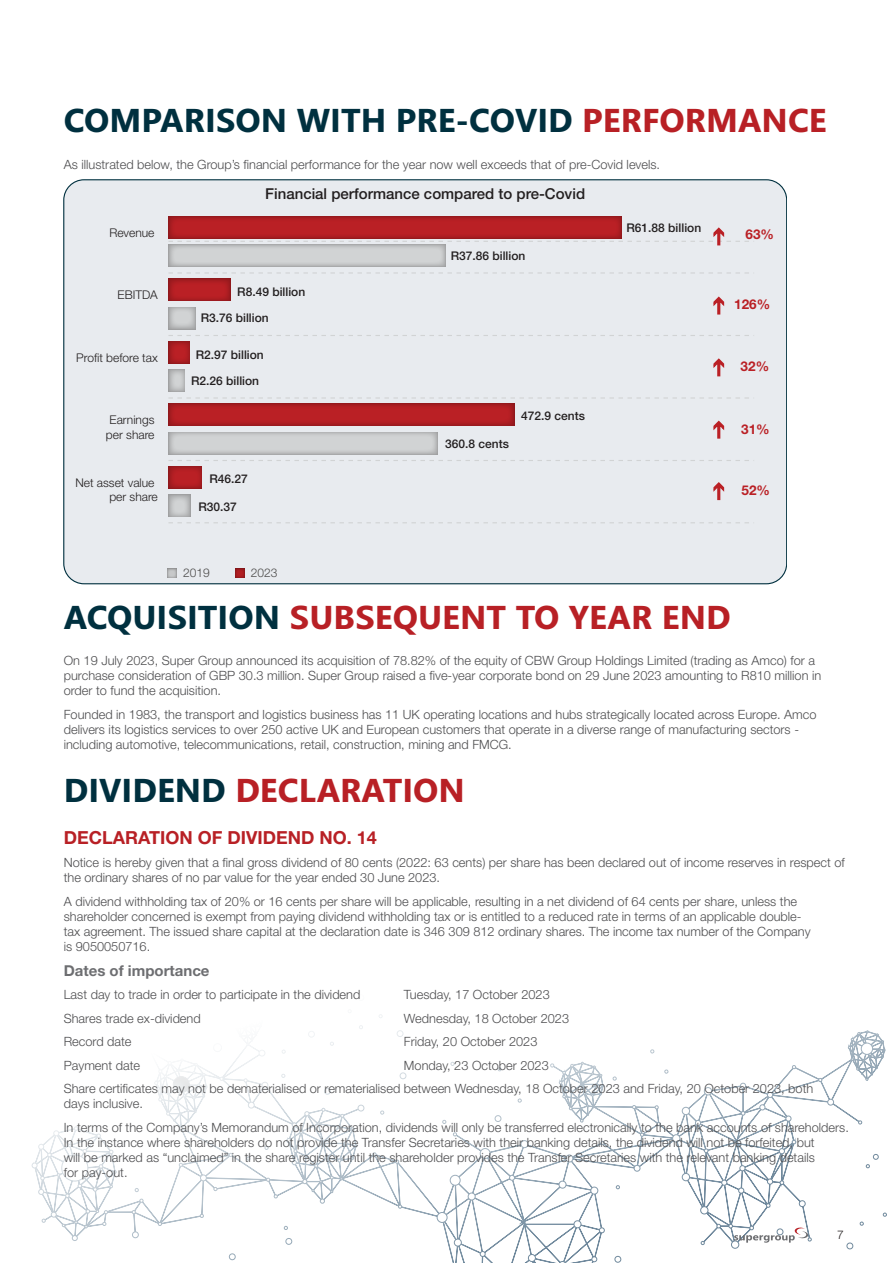
<style>
.page{position:relative;width:893px;height:1263px;background:#fff}
.page>*{position:absolute;margin:0;border:0;box-sizing:border-box;transform-origin:0 0}
.t1{font:700 33px "Segoe TVW01";color:#b82025}
.t2{font:700 33px "Segoe TVW01";color:#00303f}
.t3{font:700 18px "Helvetica Neue LT Std";color:#b82025}
.t4{font:500 15px "Helvetica Neue LT Std";color:#231f20}
.t5{font:700 15px "Helvetica Neue LT Std";color:#6d6e71}
.t6{font:700 13.5px "Helvetica Neue LT Std";color:#ba2025}
.t7{font:300 12.75px/15px "Helvetica Neue LT Std";color:#4d4d4f}
.t8{font:500 12px/25.8px "Helvetica Neue LT Std";color:#231f20}
.t9{font:300 12px/14.4px "Helvetica Neue LT Std";color:#231f20;text-align:right}
.t10{font:300 12px "Helvetica Neue LT Std";color:#4b4a49}
.s1{color:#b82025}
.s2{color:#00303f}
</style>
<div class="page">
<div style="left:31px;top:994px;width:7px;height:7px;border:1px solid #6c869a;border-radius:50%"></div>
<svg style="left:32px;top:994px;width:855px;height:269px"></svg>
<div style="left:64px;top:180px;width:723px;height:404px;background:#e8ebef;border-radius:20px"></div>
<svg style="left:168px;top:522px;width:581px;height:1px"></svg>
<svg style="left:168px;top:460px;width:586px;height:1px"></svg>
<svg style="left:169px;top:397px;width:580px;height:2px"></svg>
<svg style="left:168px;top:335px;width:586px;height:1px"></svg>
<svg style="left:169px;top:272px;width:580px;height:2px"></svg>
<div style="left:168px;top:216px;width:453px;height:23px;background:linear-gradient(to right,#b51f24,#b51f24)"></div>
<svg style="left:168px;top:279px;width:63px;height:22px"></svg>
<svg style="left:168px;top:341px;width:22px;height:23px"></svg>
<div style="left:168px;top:404px;width:347px;height:22px;background:linear-gradient(to bottom,#bb2025,#b01e23)"></div>
<svg style="left:168px;top:466px;width:34px;height:23px"></svg>
<div style="left:168px;top:244px;width:278px;height:23px;background:linear-gradient(to right,#cccecf,#cccecf)"></div>
<svg style="left:168px;top:307px;width:28px;height:22px"></svg>
<svg style="left:168px;top:369px;width:17px;height:23px"></svg>
<div style="left:168px;top:432px;width:270px;height:22px;background:linear-gradient(to bottom,#d0d2d3,#cacccd)"></div>
<svg style="left:168px;top:494px;width:23px;height:23px"></svg>
<svg style="left:167px;top:569px;width:10px;height:9px"></svg>
<div style="left:235px;top:569px;width:9px;height:9px;background:#ad1d21"></div>
<svg style="left:713px;top:482px;width:12px;height:19px"></svg>
<svg style="left:713px;top:420px;width:12px;height:19px"></svg>
<svg style="left:168px;top:226px;width:586px;height:20px"></svg>
<svg style="left:713px;top:358px;width:12px;height:19px"></svg>
<svg style="left:713px;top:296px;width:12px;height:19px"></svg>
<h1 class="t2" style="left:64px;top:103px;width:764px">COMPARISON WITH PRE-COVID <span class="s1">PERFORMANCE</span></h1>
<p class="t7" style="left:64px;top:156px;width:598px">As illustrated below, the Group’s financial performance for the year now well exceeds that of pre-Covid levels.</p>
<p class="t4" style="left:265px;top:184px;width:321px">Financial performance compared to pre-Covid</p>
<p class="t9" style="left:109px;top:225px;width:47px">Revenue</p>
<p class="t8" style="left:626px;top:215px;width:76px">R61.88 billion</p>
<p class="t6" style="left:745px;top:226px;width:30px">63%</p>
<p class="t8" style="left:451px;top:243px;width:76px">R37.86 billion</p>
<p class="t9" style="left:118px;top:288px;width:42px">EBITDA</p>
<p class="t9" style="left:76px;top:350px;width:83px">Profit before tax</p>
<p class="t8" style="left:201px;top:279px;width:106px;text-indent:37px">R8.49 billion<br>R3.76 billion</p>
<p class="t8" style="left:191px;top:342px;width:74px;text-align:center">R2.97 billion<br>R2.26 billion</p>
<p class="t6" style="left:734px;top:296px;width:38px">126%</p>
<p class="t6" style="left:741px;top:358px;width:30px">32%</p>
<p class="t9" style="left:106px;top:413px;width:50px;text-align:left">Earnings per share</p>
<p class="t8" style="left:445px;top:430px;width:65px">360.8 cents</p>
<p class="t8" style="left:521px;top:402px;width:65px">472.9 cents</p>
<p class="t6" style="left:741px;top:420px;width:30px">31%</p>
<p class="t9" style="left:75px;top:475px;width:84px">Net asset value per share</p>
<p class="t8" style="left:209px;top:465px;width:40px">R46.27</p>
<p class="t8" style="left:198px;top:493px;width:40px">R30.37</p>
<p class="t6" style="left:741px;top:482px;width:30px">52%</p>
<p class="t10" style="left:183px;top:566px;width:28px">2019</p>
<p class="t10" style="left:251px;top:566px;width:28px">2023</p>
<h1 class="t1" style="left:64px;top:599px;width:668px"><span class="s2">ACQUISITION</span> SUBSEQUENT TO YEAR END</h1>
<p class="t7" style="left:64px;top:653px;width:759px">On 19 July 2023, Super Group announced its acquisition of 78.82% of the equity of CBW Group Holdings Limited (trading as Amco) for a purchase consideration of GBP 30.3 million. Super Group raised a five-year corporate bond on 29 June 2023 amounting to R810 million in order to fund the acquisition.</p>
<p class="t7" style="left:64px;top:706px;width:754px">Founded in 1983, the transport and logistics business has 11 UK operating locations and hubs strategically located across Europe. Amco delivers its logistics services to over 250 active UK and European customers that operate in a diverse range of manufacturing sectors - including automotive, telecommunications, retail, construction, mining and FMCG.</p>
<h1 class="t1" style="left:64px;top:772px;width:403px"><span class="s2">DIVIDEND</span> DECLARATION</h1>
<h2 class="t3" style="left:64px;top:826px;width:315px">DECLARATION OF DIVIDEND NO. 14</h2>
<p class="t7" style="left:64px;top:855px;width:782px">Notice is hereby given that a final gross dividend of 80 cents (2022: 63 cents) per share has been declared out of income reserves in respect of the ordinary shares of no par value for the year ended 30 June 2023.</p>
<p class="t7" style="left:64px;top:893px;width:748px">A dividend withholding tax of 20% or 16 cents per share will be applicable, resulting in a net dividend of 64 cents per share, unless the shareholder concerned is exempt from paying dividend withholding tax or is entitled to a reduced rate in terms of an applicable double&shy;tax agreement. The issued share capital at the declaration date is 346 309 812 ordinary shares. The income tax number of the Company is 9050050716.</p>
<p class="t5" style="left:64px;top:961px;width:147px">Dates of importance</p>
<p class="t7" style="left:64px;top:987px;width:298px">Last day to trade in order to participate in the dividend</p>
<p class="t7" style="left:404px;top:987px;width:147px">Tuesday, 17 October 2023</p>
<p class="t7" style="left:64px;top:1011px;width:138px">Shares trade ex-dividend</p>
<p class="t7" style="left:404px;top:1011px;width:167px">Wednesday, 18 October 2023</p>
<p class="t7" style="left:64px;top:1034px;width:69px">Record date</p>
<p class="t7" style="left:404px;top:1034px;width:135px">Friday, 20 October 2023</p>
<p class="t7" style="left:64px;top:1058px;width:78px">Payment date</p>
<p class="t7" style="left:64px;top:1053px;width:751px;line-height:23.5px;text-indent:340px">Monday, 23 October 2023<br>Share certificates may not be dematerialised or rematerialised between Wednesday, 18 October 2023 and Friday, 20 October 2023, both</p>
<p class="t7" style="left:64px;top:1092px;width:787px;line-height:23.5px">days inclusive.<br>In terms of the Company’s Memorandum of Incorporation, dividends will only be transferred electronically to the bank accounts of shareholders.</p>
<p class="t7" style="left:64px;top:1134px;width:753px;text-align:justify">In the instance where shareholders do not provide the Transfer Secretaries with their banking details, the dividend will not be forfeited, but will be marked as “unclaimed” in the share register until the shareholder provides the Transfer Secretaries with the relevant banking details for pay-out.</p>
<p class="t9" style="left:837px;top:1227px;width:8px">7</p>
</div>
